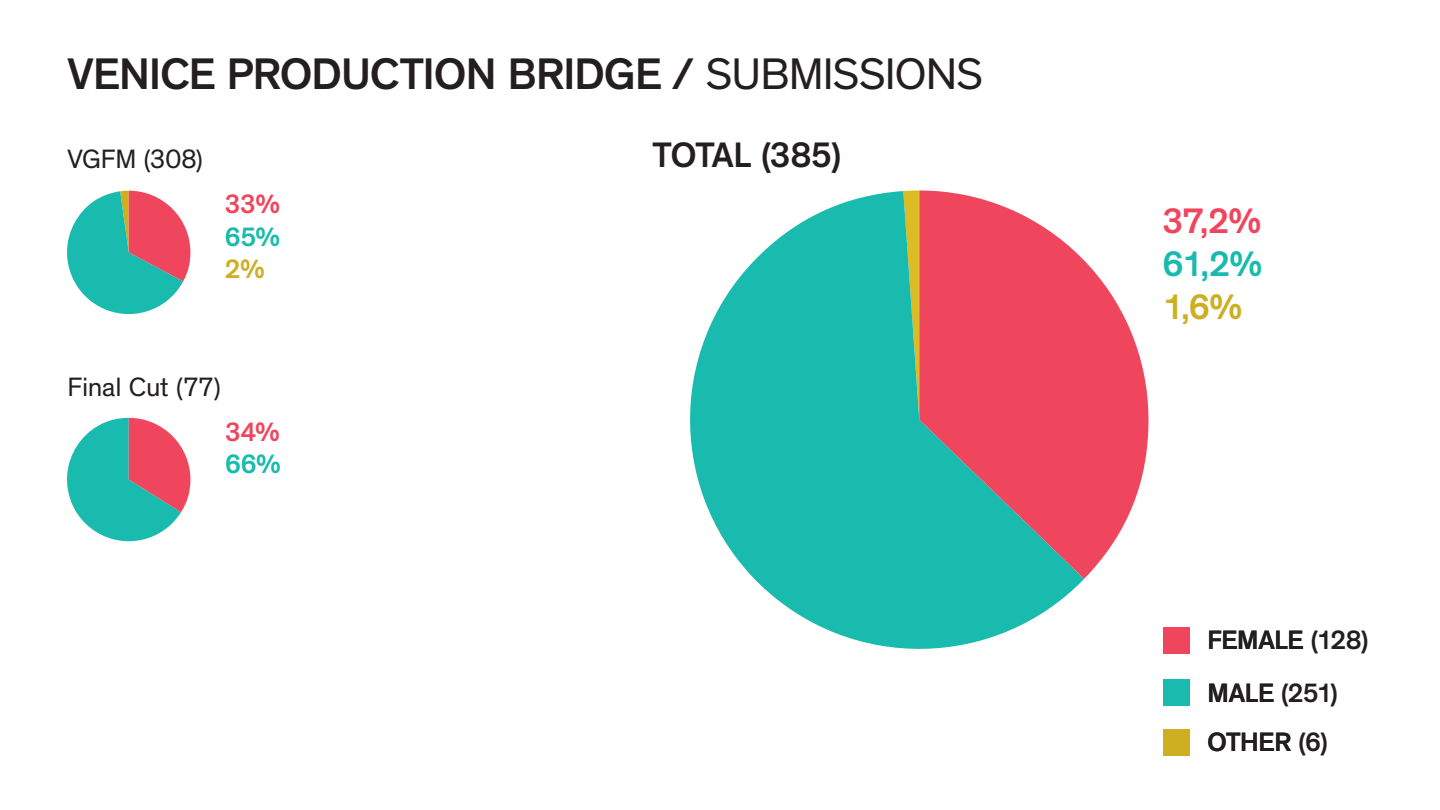
<style>
.page{position:relative;width:1440px;height:810px;background:#fff}
.page>*{position:absolute;margin:0;border:0;box-sizing:border-box;transform-origin:0 0}
.t1{font:500 45px "Theinhardt";letter-spacing:-.015em;color:#231f20}
.t2{font:500 36px "Theinhardt";letter-spacing:-.025em;color:#231f20}
.t3{font:500 36px "Theinhardt";color:#ef465e}
.t4{font:500 36px "Theinhardt";color:#18bbad}
.t5{font:500 36px "Theinhardt";color:#cdaf21}
.t6{font:500 27px "Theinhardt";letter-spacing:-.01em;color:#231f20}
.t7{font:27px "Theinhardt";letter-spacing:-.015em;color:#231f20}
.t8{font:500 27px "Theinhardt";color:#ef465e}
.t9{font:500 27px "Theinhardt";color:#18bbad}
.t10{font:500 27px "Theinhardt";color:#cdaf21}
.s1{font-weight:400}
</style>
<div class="page">
<svg style="left:690px;top:191px;width:394px;height:458px;fill:#18bbad"></svg>
<svg style="left:919px;top:190px;width:229px;height:389px;fill:#ef465e"></svg>
<svg style="left:67px;top:191px;width:123px;height:123px"></svg>
<svg style="left:67px;top:418px;width:123px;height:124px"></svg>
<div style="left:1163px;top:729px;width:27px;height:27px;background:#cdaf21"></div>
<div style="left:1163px;top:679px;width:27px;height:27px;background:#18bbad"></div>
<div style="left:1163px;top:627px;width:27px;height:27px;background:#ef465e"></div>
<p class="t1" style="left:67px;top:48px;width:917px">VENICE PRODUCTION BRIDGE / <span class="s1">SUBMISSIONS</span></p>
<p class="t7" style="left:67px;top:143px;width:137px">VGFM (308)</p>
<p class="t8" style="left:225px;top:188px;width:57px">33%</p>
<p class="t9" style="left:225px;top:221px;width:57px">65%</p>
<p class="t10" style="left:225px;top:253px;width:42px">2%</p>
<p class="t7" style="left:68px;top:371px;width:155px">Final Cut (77)</p>
<p class="t8" style="left:225px;top:416px;width:56px">34%</p>
<p class="t9" style="left:225px;top:448px;width:57px">66%</p>
<p class="t2" style="left:652px;top:133px;width:191px">TOTAL (385)</p>
<p class="t3" style="left:1163px;top:199px;width:101px">37,2%</p>
<p class="t4" style="left:1163px;top:242px;width:101px">61,2%</p>
<p class="t5" style="left:1163px;top:285px;width:81px">1,6%</p>
<p class="t6" style="left:1208px;top:624px;width:163px">FEMALE (128)</p>
<p class="t6" style="left:1208px;top:676px;width:132px">MALE (251)</p>
<p class="t6" style="left:1208px;top:726px;width:122px">OTHER (6)</p>
</div>
